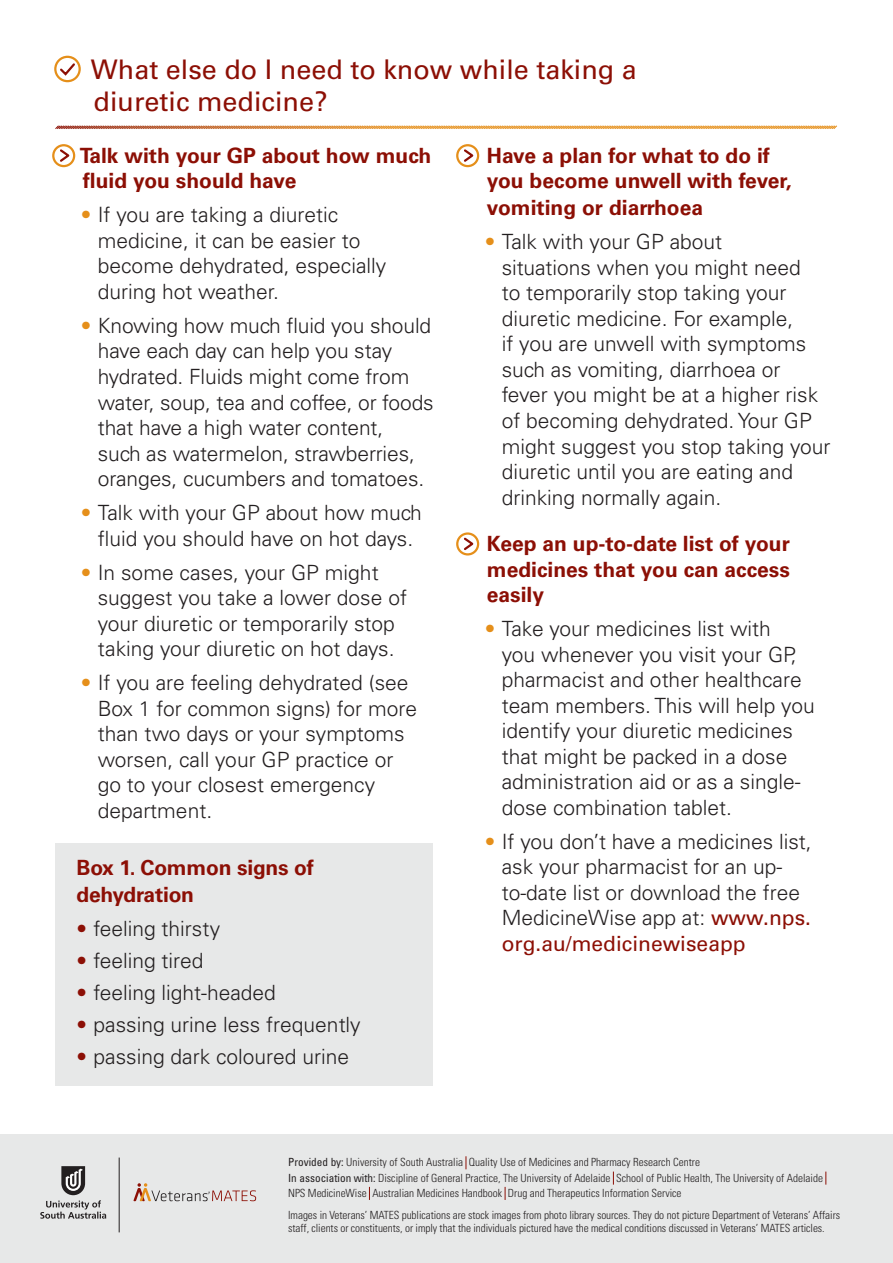
<style>
.page{position:relative;width:893px;height:1263px;background:#fff}
.page>*{position:absolute;margin:0;border:0;box-sizing:border-box;transform-origin:0 0}
.Section_Headings{font:27px/32.4px "Univers LT Std";color:#8c0f05}
.t1{font:300 21px/25.5px "Univers LT Std";color:#231f20}
.Subheading{font:700 21px/25.5px "Univers LT Std";color:#8c0f05}
.t2{font:300 condensed 11.25px/15.3px "Univers LT Std";letter-spacing:-.005em;color:#231f20}
.s1{color:#e58f1a}
.s2{font-weight:400;color:#8c0f05}
.s3{color:#8c0f05}
.s4{font-weight:400}
</style>
<div class="page">
<div style="left:0;top:1135px;width:893px;height:128px;background:#e7e8e8"></div>
<svg style="left:466px;top:1156px;width:1px;height:14px"></svg>
<svg style="left:613px;top:1171px;width:1px;height:14px"></svg>
<svg style="left:825px;top:1171px;width:2px;height:14px"></svg>
<svg style="left:369px;top:1187px;width:1px;height:13px"></svg>
<svg style="left:505px;top:1187px;width:1px;height:13px"></svg>
<svg style="left:134px;top:1183px;width:123px;height:19px"></svg>
<svg style="left:40px;top:1166px;width:67px;height:53px"></svg>
<hr style="left:119px;top:1157px;width:1px;height:75px;background:#231f20">
<svg style="left:55px;top:125px;width:782px;height:4px;background:#e4ac72"></svg>
<div style="left:54px;top:56px;width:27px;height:26px;border:2px solid #e58f1a;border-radius:50%"></div>
<svg style="left:58px;top:61px;width:19px;height:16px"></svg>
<svg style="left:53px;top:145px;width:21px;height:21px"></svg>
<div style="left:52px;top:144px;width:23px;height:23px;border:2px solid #e58f1a;border-radius:50%"></div>
<svg style="left:58px;top:147px;width:14px;height:17px"></svg>
<svg style="left:457px;top:145px;width:21px;height:21px"></svg>
<div style="left:456px;top:144px;width:23px;height:23px;border:2px solid #e58f1a;border-radius:50%"></div>
<svg style="left:462px;top:147px;width:14px;height:17px"></svg>
<svg style="left:457px;top:533px;width:21px;height:21px"></svg>
<div style="left:456px;top:532px;width:23px;height:23px;border:2px solid #e58f1a;border-radius:50%"></div>
<svg style="left:462px;top:536px;width:14px;height:16px"></svg>
<div style="left:55px;top:843px;width:378px;height:242px;background:#e7e8e8"></div>
<p class="Section_Headings" style="left:91px;top:53px;width:548px">What else do I need to know while taking a diuretic medicine?</p>
<p class="Subheading" style="left:80px;top:143px;width:353px">Talk with your GP about how much fluid you should have</p>
<p class="t1" style="left:98px;top:202px;width:290px;text-indent:-17px"><span class="s1">•</span> If you are taking a diuretic medicine, it can be easier to become dehydrated, especially during hot weather.</p>
<p class="t1" style="left:98px;top:313px;width:337px;text-indent:-17px"><span class="s1">•</span> Knowing how much fluid you should have each day can help you stay hydrated. Fluids might come from water, soup, tea and coffee, or foods that have a high water content,<br>such as watermelon, strawberries, oranges, cucumbers and tomatoes.</p>
<p class="t1" style="left:81px;top:500px;width:343px;text-align:center"><span class="s1">•</span> Talk with your GP about how much fluid you should have on hot days.</p>
<p class="t1" style="left:98px;top:559px;width:311px;text-indent:-17px"><span class="s1">•</span> In some cases, your GP might suggest you take a lower dose of your diuretic or temporarily stop taking your diuretic on hot days.</p>
<p class="t1" style="left:98px;top:670px;width:321px;text-indent:-17px"><span class="s1">•</span> If you are feeling dehydrated (see<br>Box 1 for common signs) for more than two days or your symptoms worsen, call your GP practice or go to your closest emergency department.</p>
<p class="Subheading" style="left:487px;top:143px;width:306px;line-height:26.2px">Have a plan for what to do if you become unwell with fever, vomiting or diarrhoea</p>
<p class="t1" style="left:502px;top:229px;width:330px;text-indent:-17px"><span class="s1">•</span> Talk with your GP about<br>situations when you might need<br>to temporarily stop taking your diuretic medicine. For example,<br>if you are unwell with symptoms such as vomiting, diarrhoea or fever you might be at a higher risk of becoming dehydrated. Your GP might suggest you stop taking your diuretic until you are eating and drinking normally again.</p>
<p class="Subheading" style="left:487px;top:531px;width:304px;text-align:justify">Keep an up-to-date list of your medicines that you can access easily</p>
<p class="t1" style="left:502px;top:616px;width:314px;text-indent:-17px"><span class="s1">•</span> Take your medicines list with<br>you whenever you visit your GP, pharmacist and other healthcare team members. This will help you identify your diuretic medicines that might be packed in a dose administration aid or as a single&shy;dose combination tablet.</p>
<p class="t1" style="left:502px;top:829px;width:311px;text-indent:-17px"><span class="s1">•</span> If you don’t have a medicines list, ask your pharmacist for an up&shy;to-date list or download the free<br>MedicineWise app at: <span class="s2">www.nps. org.au/medicinewiseapp</span></p>
<p class="Subheading" style="left:77px;top:854px;width:239px;line-height:27px">Box 1. Common signs of dehydration</p>
<p class="t1" style="left:77px;top:916px;width:145px"><span class="s3">•</span> feeling thirsty</p>
<p class="t1" style="left:77px;top:948px;width:129px"><span class="s3">•</span> feeling tired</p>
<p class="t1" style="left:77px;top:980px;width:201px"><span class="s3">•</span> feeling light-headed</p>
<p class="t1" style="left:77px;top:1012px;width:286px"><span class="s3">•</span> passing urine less frequently</p>
<p class="t1" style="left:77px;top:1044px;width:274px"><span class="s3">•</span> passing dark coloured urine</p>
<p class="t2" style="left:288px;top:1155px;width:413px"><span class="s4">Provided by:</span> University of South Australia Quality Use of Medicines and Pharmacy Research Centre</p>
<p class="t2" style="left:288px;top:1170px;width:536px"><span class="s4">In association with:</span> Discipline of General Practice, The University of Adelaide School of Public Health, The University of Adelaide<br>NPS MedicineWise Australian Medicines Handbook Drug and Therapeutics Information Service</p>
<p class="t2" style="left:288px;top:1208px;width:553px;line-height:13.5px">Images in Veterans’ MATES publications are stock images from photo library sources. They do not picture Department of Veterans’ Affairs staff, clients or constituents, or imply that the individuals pictured have the medical conditions discussed in Veterans’ MATES articles.</p>
<p class="t2" style="left:290px;top:1155px;width:536px"><span class="s4">Provided by:</span> University of South Australia Quality Use of Medicines and Pharmacy Research Centre<br><span class="s4">In association with:</span> Discipline of General Practice, The University of Adelaide School of Public Health, The University of Adelaide<br>NPS MedicineWise Australian Medicines Handbook Drug and Therapeutics Information Service</p>
<p class="t2" style="left:290px;top:1209px;width:553px;line-height:13.5px">Images in Veterans’ MATES publications are stock images from photo library sources. They do not picture Department of Veterans’ A fairs sta f, clients or constituents, or imply that the individuals pictured have the medical conditions discussed in Veterans’ MATES articles.</p>
</div>
